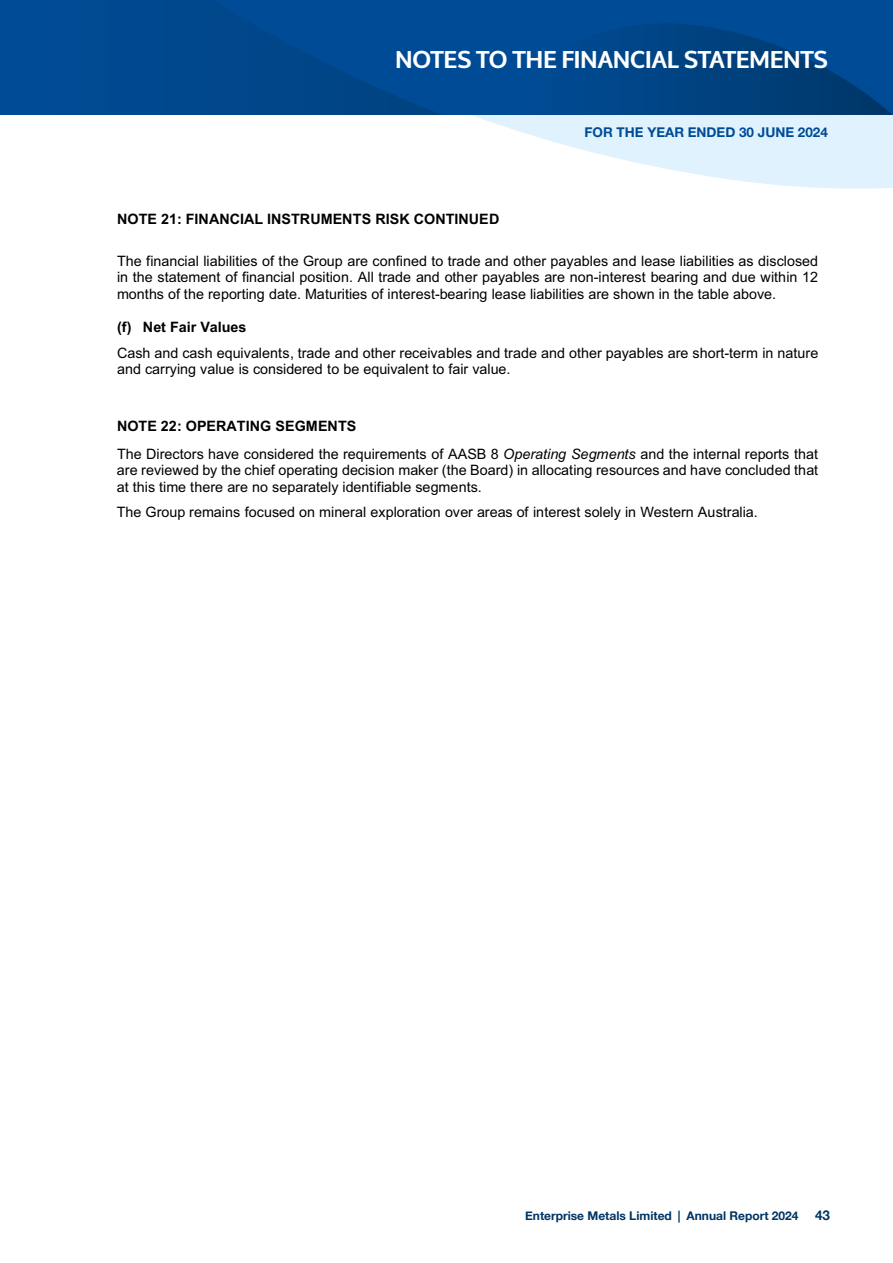
<style>
.page{position:relative;width:893px;height:1263px;background:#fff}
.page>*{position:absolute;margin:0;border:0;box-sizing:border-box;transform-origin:0 0}
.t1{font:700 24px "Oxygen";letter-spacing:.005em;color:#fff}
.t2{font:14.4px/16.5px "Arial";color:#000}
.t3{font:700 14.4px "Arial";color:#000}
.t4{font:700 13.5px "Helvetica Neue LT Pro";color:#004b96}
.t5{font:700 12px "Helvetica Neue";color:#003565}
.s1{font-weight:700}
.s2{font-style:italic}
.s3{font-size:13.5px}
</style>
<div class="page">
<svg style="left:472px;top:115px;width:421px;height:74px;fill:#dff2fd"></svg>
<div style="left:0;top:0;width:893px;height:115px;background:#004b94"></div>
<svg style="left:235px;top:14px;width:206px;height:101px"></svg>
<svg style="left:613px;top:23px;width:279px;height:92px"></svg>
<h1 class="t1" style="left:395px;top:44px;width:434px">NOTES TO THE FINANCIAL STATEMENTS</h1>
<p class="t4" style="left:585px;top:124px;width:245px">FOR THE YEAR ENDED 30 JUNE 2024</p>
<p class="t3" style="left:117px;top:209px;width:384px">NOTE 21: FINANCIAL INSTRUMENTS RISK CONTINUED</p>
<p class="t2" style="left:117px;top:252px;width:703px;text-align:justify">The financial liabilities of the Group are confined to trade and other payables and lease liabilities as disclosed in the statement of financial position. All trade and other payables are non-interest bearing and due within 12 months of the reporting date. Maturities of interest-bearing lease liabilities are shown in the table above.</p>
<p class="t3" style="left:117px;top:317px;width:131px">(f) Net Fair Values</p>
<p class="t2" style="left:117px;top:344px;width:703px">Cash and cash equivalents, trade and other receivables and trade and other payables are short-term in nature and carrying value is considered to be equivalent to fair value.</p>
<p class="t2" style="left:117px;top:411px;width:703px;line-height:28px"><span class="s1">NOTE 22: OPERATING SEGMENTS<br></span>The Directors have considered the requirements of AASB 8 <span class="s2">Operating Segments</span> and the internal reports that</p>
<p class="t2" style="left:117px;top:462px;width:703px">are reviewed by the chief operating decision maker (the Board) in allocating resources and have concluded that at this time there are no separately identifiable segments.</p>
<p class="t2" style="left:117px;top:503px;width:642px">The Group remains focused on mineral exploration over areas of interest solely in Western Australia.</p>
<p class="t5" style="left:525px;top:1206px;width:307px">Enterprise Metals Limited | Annual Report 2024 <span class="s3">43</span></p>
</div>
